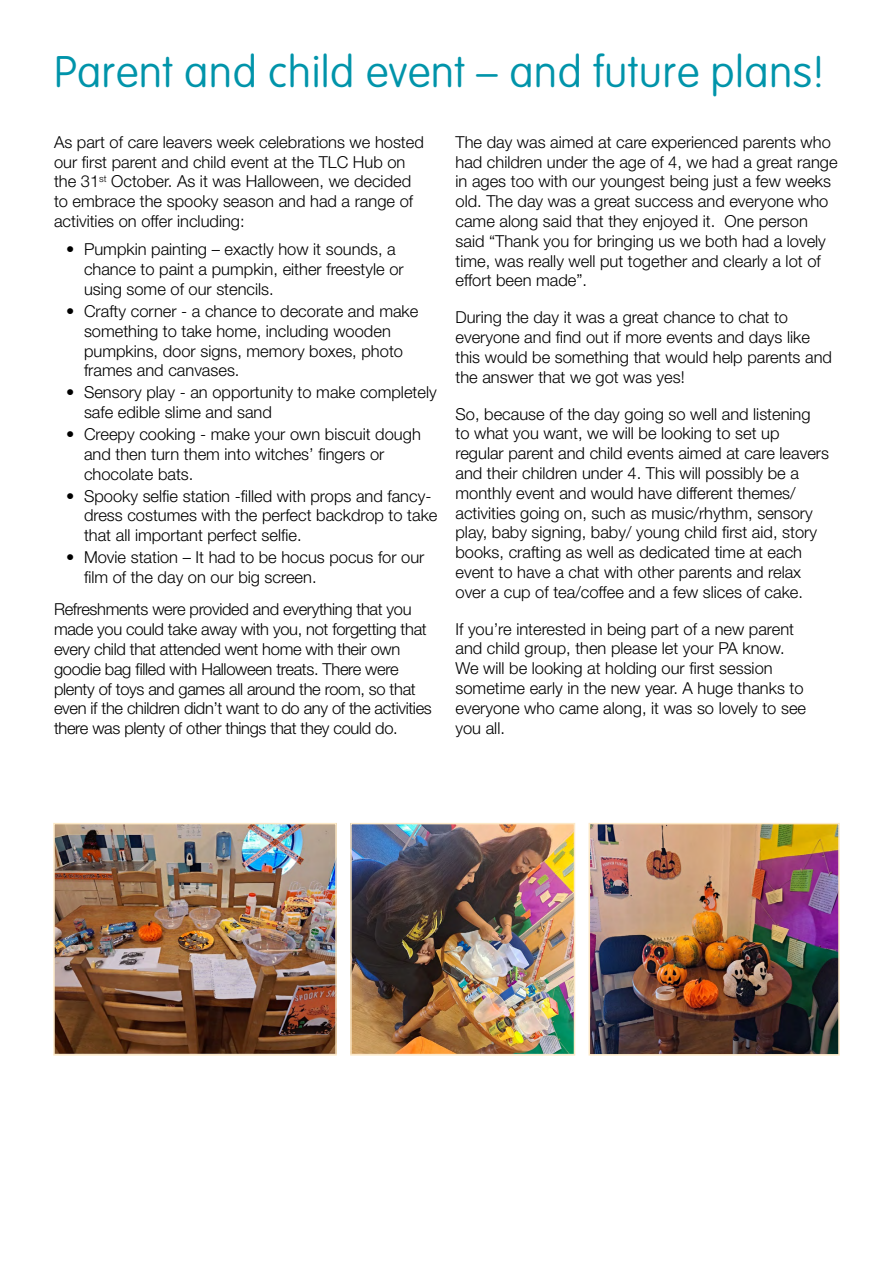
<style>
.page{position:relative;width:893px;height:1263px;background:#fff}
.page>*{position:absolute;margin:0;border:0;box-sizing:border-box;transform-origin:0 0}
.Heading_2{font:100 43.5px "VAG Rounded Std";letter-spacing:.01em;color:#0094aa}
.t1{font:300 16.5px/19.8px "Helvetica Neue LT Std";color:#000}
.t2{font:300 16.5px/19.8px "Helvetica Neue LT Std";letter-spacing:-.02em;color:#000}
</style>
<div class="page">
<img style="left:56px;top:826px;width:278px;height:226px">
<div style="left:53px;top:823px;width:284px;height:232px;border:2px solid #fde9c7"></div>
<img style="left:353px;top:826px;width:219px;height:226px">
<div style="left:350px;top:823px;width:225px;height:232px;border:2px solid #fde9c7"></div>
<img style="left:592px;top:826px;width:245px;height:226px">
<div style="left:589px;top:823px;width:251px;height:232px;border:2px solid #fde9c7"></div>
<h2 class="Heading_2" style="left:54px;top:47px;width:772px">Parent and child event – and future plans!</h2>
<p class="t1" style="left:54px;top:132px;width:371px">As part of care leavers week celebrations we hosted our first parent and child event at the TLC Hub on the 31<sup>st</sup> October. As it was Halloween, we decided to embrace the spooky season and had a range of activities on offer including:</p>
<p class="t1" style="left:84px;top:239px;width:321px;text-indent:-18px">• Pumpkin painting – exactly how it sounds, a chance to paint a pumpkin, either freestyle or using some of our stencils.</p>
<p class="t1" style="left:84px;top:301px;width:336px;text-indent:-18px">• Crafty corner - a chance to decorate and make something to take home, including wooden pumpkins, door signs, memory boxes, photo frames and canvases.</p>
<p class="t1" style="left:84px;top:382px;width:354px;text-indent:-18px">• Sensory play - an opportunity to make completely safe edible slime and sand</p>
<p class="t1" style="left:84px;top:424px;width:338px;text-indent:-18px">• Creepy cooking - make your own biscuit dough and then turn them into witches’ fingers or chocolate bats.</p>
<p class="t1" style="left:84px;top:485px;width:355px;text-indent:-18px">• Spooky selfie station -filled with props and fancy&shy;dress costumes with the perfect backdrop to take that all important perfect selfie.</p>
<p class="t1" style="left:84px;top:547px;width:342px;text-indent:-18px">• Movie station – It had to be hocus pocus for our film of the day on our big screen.</p>
<p class="t2" style="left:54px;top:599px;width:379px">Refreshments were provided and everything that you made you could take away with you, not forgetting that every child that attended went home with their own goodie bag filled with Halloween treats. There were plenty of toys and games all around the room, so that even if the children didn’t want to do any of the activities there was plenty of other things that they could do.</p>
<p class="t1" style="left:455px;top:132px;width:384px">The day was aimed at care experienced parents who had children under the age of 4, we had a great range in ages too with our youngest being just a few weeks old. The day was a great success and everyone who came along said that they enjoyed it. One person said “Thank you for bringing us we both had a lovely time, was really well put together and clearly a lot of effort been made”.</p>
<p class="t1" style="left:455px;top:307px;width:378px">During the day it was a great chance to chat to everyone and find out if more events and days like this would be something that would help parents and the answer that we got was yes!</p>
<p class="t1" style="left:455px;top:403px;width:375px">So, because of the day going so well and listening<br>to what you want, we will be looking to set up regular parent and child events aimed at care leavers and their children under 4. This will possibly be a monthly event and would have different themes/ activities going on, such as music/rhythm, sensory play, baby signing, baby/ young child first aid, story books, crafting as well as dedicated time at each event to have a chat with other parents and relax over a cup of tea/coffee and a few slices of cake.</p>
<p class="t1" style="left:455px;top:618px;width:352px">If you’re interested in being part of a new parent and child group, then please let your PA know.<br>We will be looking at holding our first session sometime early in the new year. A huge thanks to everyone who came along, it was so lovely to see you all.</p>
</div>
